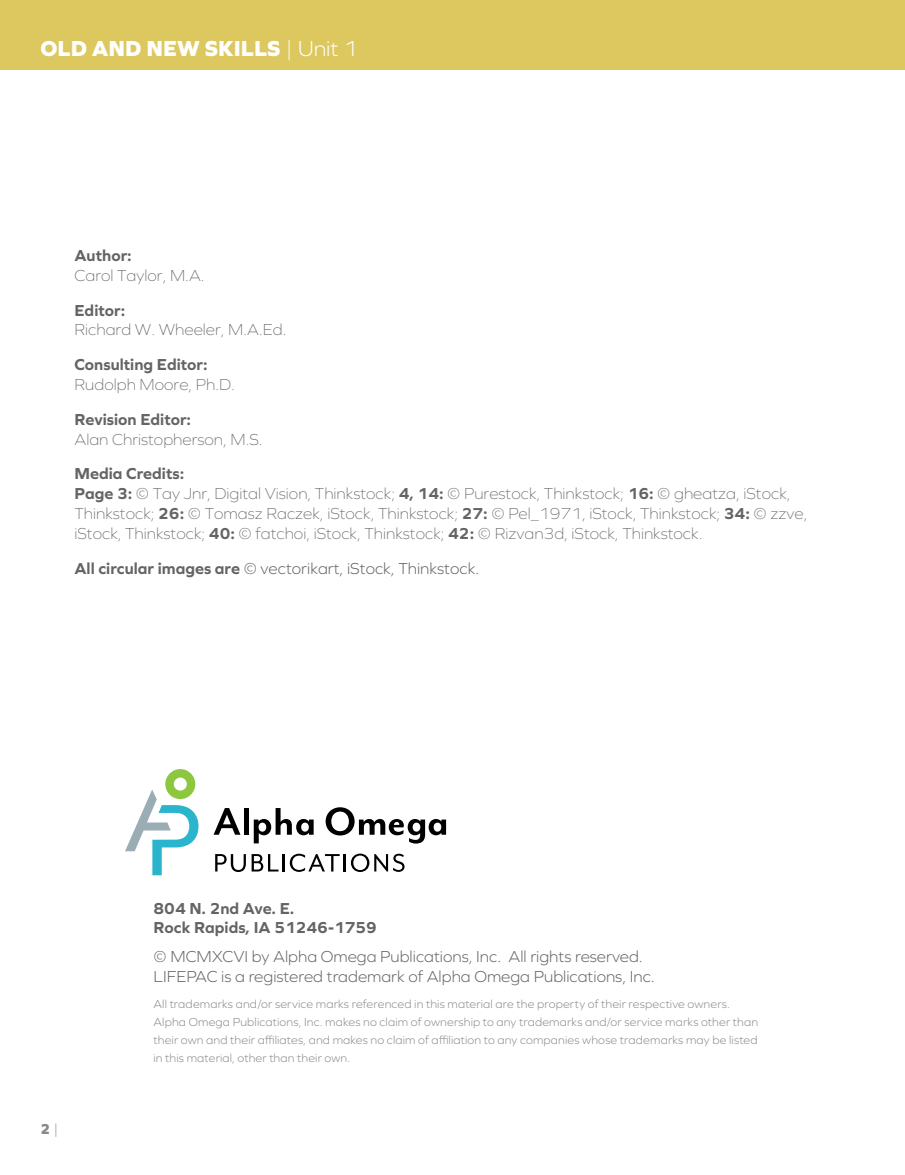
<style>
.page{position:relative;width:905px;height:1175px;background:#fff}
.page>*{position:absolute;margin:0;border:0;box-sizing:border-box;transform-origin:0 0}
.t1{font:800 22.5px "Graphie";color:#fff}
.t2{font:200 16.5px/19.8px "Graphie";color:#636466}
.t3{font:300 16.5px/19.8px "Graphie";color:#636466}
.t4{font:700 16.5px/19.8px "Graphie";color:#636466}
.t5{font:800 15px "Graphie";color:#87898c}
.t6{font:300 12px/18px "Graphie";letter-spacing:.015em;color:#87898c}
.s1{font-weight:300}
.s2{font-weight:700}
</style>
<div class="page">
<svg style="left:125px;top:769px;width:73px;height:106px"></svg>
<svg style="left:214px;top:808px;width:26px;height:26px"></svg>
<div style="left:243px;top:808px;width:5px;height:26px;background:#000"></div>
<svg style="left:254px;top:808px;width:59px;height:35px"></svg>
<svg style="left:325px;top:807px;width:121px;height:36px"></svg>
<svg style="left:215px;top:854px;width:63px;height:18px"></svg>
<hr style="left:282px;top:854px;width:3px;height:17px;background:#000">
<svg style="left:290px;top:853px;width:114px;height:19px"></svg>
<div style="left:0;top:0;width:904px;height:69px;background:#ddc85f"></div>
<h1 class="t1" style="left:40px;top:35px;width:319px">OLD AND NEW SKILLS <span class="s1">| Unit 1</span></h1>
<p class="t4" style="left:74px;top:245px;width:59px">Author:</p>
<p class="t2" style="left:74px;top:265px;width:132px">Carol Taylor, M.A.</p>
<p class="t4" style="left:74px;top:300px;width:52px">Editor:</p>
<p class="t2" style="left:74px;top:320px;width:214px">Richard W. Wheeler, M.A.Ed.</p>
<p class="t4" style="left:74px;top:354px;width:135px">Consulting Editor:</p>
<p class="t2" style="left:74px;top:374px;width:162px">Rudolph Moore, Ph.D.</p>
<p class="t4" style="left:74px;top:409px;width:118px">Revision Editor:</p>
<p class="t2" style="left:74px;top:429px;width:190px">Alan Christopherson, M.S.</p>
<p class="t2" style="left:74px;top:464px;width:734px"><span class="s2">Media Credits:<br>Page 3:</span> © Tay Jnr, Digital Vision, Thinkstock; <span class="s2">4, 14:</span> © Purestock, Thinkstock; <span class="s2">16:</span> © gheatza, iStock, Thinkstock; <span class="s2">26:</span> © Tomasz Raczek, iStock, Thinkstock; <span class="s2">27:</span> © Pel_1971, iStock, Thinkstock; <span class="s2">34:</span> © zzve, iStock, Thinkstock; <span class="s2">40:</span> © fatchoi, iStock, Thinkstock; <span class="s2">42:</span> © Rizvan3d, iStock, Thinkstock.</p>
<p class="t3" style="left:74px;top:558px;width:406px"><span class="s2">All circular images are</span> © vectorikart, iStock, Thinkstock.</p>
<p class="t5" style="left:40px;top:1120px;width:20px">2<span class="s1">|</span></p>
<p class="t4" style="left:153px;top:897px;width:225px">804 N. 2nd Ave. E.<br>Rock Rapids, IA 51246-1759</p>
<p class="t3" style="left:153px;top:946px;width:502px">© MCMXCVI by Alpha Omega Publications, Inc. All rights reserved.<br>LIFEPAC is a registered trademark of Alpha Omega Publications, Inc.</p>
<p class="t6" style="left:153px;top:995px;width:606px">All trademarks and/or service marks referenced in this material are the property of their respective owners.<br>Alpha Omega Publications, Inc. makes no claim of ownership to any trademarks and/or service marks other than their own and their affiliates, and makes no claim of affiliation to any companies whose trademarks may be listed in this material, other than their own.</p>
</div>
